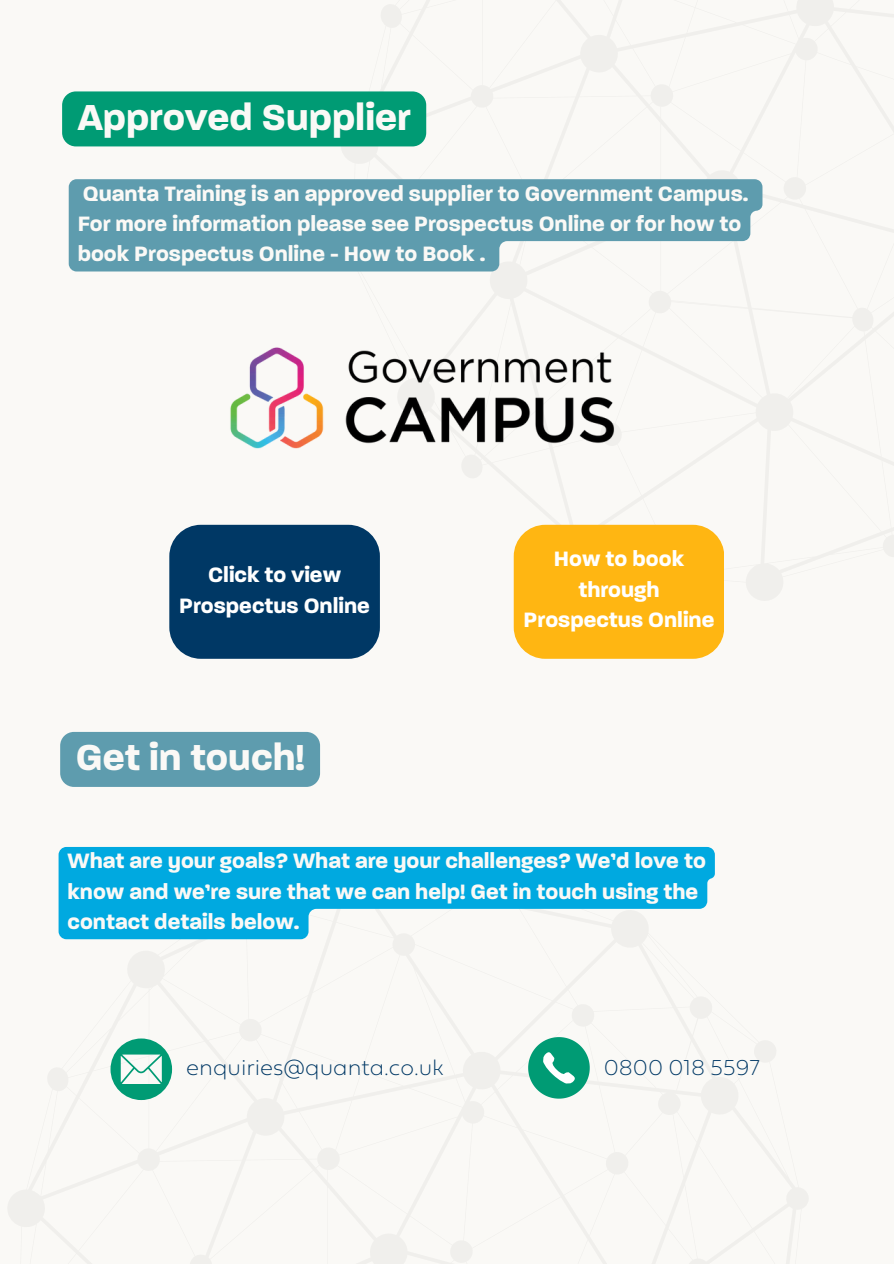
<style>
.page{position:relative;width:894px;height:1264px;background:#fff}
.page>*{position:absolute;margin:0;border:0;box-sizing:border-box;transform-origin:0 0}
.t1{font:700 39px "Paralucent";color:#faf9f6}
.t2{font:700 22.5px/30.3px "Paralucent";color:#faf9f6}
.t3{font:700 22.5px/30.3px "Paralucent";color:#fff;text-align:center}
.t4{font:22.5px "Fieldwork Geo Hair";color:#003865}
</style>
<div class="page">
<div style="left:0;top:0;width:893px;height:1263px;background:#faf9f6"></div>
<img style="left:230px;top:347px;width:386px;height:102px">
<div style="left:169px;top:525px;width:211px;height:133px;background:#003865;border-radius:32px"></div>
<div style="left:513px;top:525px;width:211px;height:133px;background:#ffb612;border-radius:32px"></div>
<svg style="left:110px;top:1038px;width:62px;height:62px"></svg>
<svg style="left:528px;top:1037px;width:61px;height:61px"></svg>
<svg style="left:69px;top:179px;width:693px;height:92px;background:#72a7b7"></svg>
<div style="left:62px;top:91px;width:364px;height:55px;background:#009b74;border-radius:14px"></div>
<div style="left:60px;top:732px;width:260px;height:55px;background:#5e9cae;border-radius:14px"></div>
<svg style="left:59px;top:847px;width:655px;height:92px;fill:#00a9e0"></svg>
<h1 class="t1" style="left:78px;top:99px;width:334px">Approved Supplier</h1>
<p class="t2" style="left:83px;top:179px;width:667px">Quanta Training is an approved supplier to Government Campus.</p>
<p class="t2" style="left:78px;top:210px;width:665px">For more information please see Prospectus Online or for how to book Prospectus Online - How to Book .</p>
<h1 class="t3" style="left:179px;top:561px;width:192px">Click to view<br>Prospectus Online</h1>
<p class="t1" style="left:76px;top:740px;width:230px">Get in touch!</p>
<p class="t3" style="left:523px;top:545px;width:192px">How to book through<br>Prospectus Online</p>
<p class="t2" style="left:68px;top:847px;width:639px">What are your goals? What are your challenges? We’d love to know and we’re sure that we can help! Get in touch using the contact details below.</p>
<p class="t4" style="left:186px;top:1054px;width:259px">enquiries@quanta.co.uk</p>
<p class="t4" style="left:603px;top:1054px;width:157px">0800 018 5597</p>
</div>
